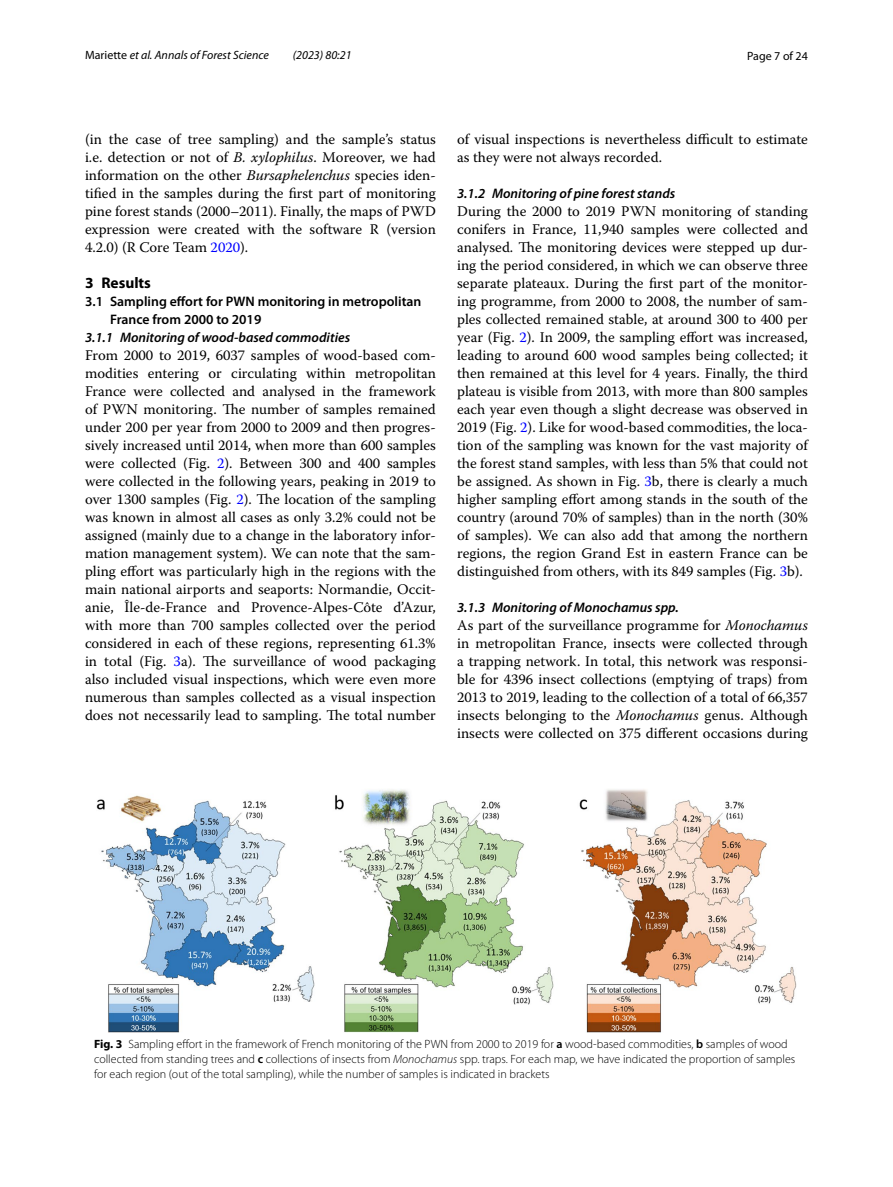
<style>
.page{position:relative;width:893px;height:1187px;background:#fff}
.page>*{position:absolute;margin:0;border:0;box-sizing:border-box;transform-origin:0 0}
.t1{font:700 15.45px "Myriad Pro";color:#000}
.t2{font:14.7px/18px "Warnock Pro";color:#000;text-align:justify}
.t3{font:italic 600 13.8px "Myriad Pro";color:#000}
.t4{font:600 13.8px/18px "Myriad Pro";color:#000}
.t5{font:300 12px/15px "Myriad Pro";color:#000}
.t6{font:italic 12px "Myriad Pro";color:#000}
.t7{font:12px "Myriad Pro";color:#000}
.s1{font-style:normal}
.s2{font-style:italic}
.s3{color:#00f}
.s4{font-weight:700}
.s5{font-weight:600}
</style>
<div class="page">
<img style="left:96px;top:789px;width:701px;height:243px">
<p class="t6" style="left:85px;top:48px;width:185px"><span class="s1">Mariette</span> et al. Annals of Forest Science</p>
<p class="t6" style="left:293px;top:48px;width:60px">(2023) 80:21</p>
<p class="t7" style="left:747px;top:48px;width:62px">Page 7 of 24</p>
<p class="t2" style="left:85px;top:130px;width:352px">(in the case of tree sampling) and the sample’s status i.e. detection or not of <span class="s2">B. xylophilus</span>. Moreover, we had information on the other <span class="s2">Bursaphelenchus</span> species iden&shy;tified in the samples during the first part of monitoring pine forest stands (2000–2011). Finally, the maps of PWD expression were created with the software R (version 4.2.0) (R Core Team <span class="s3">2020</span>).</p>
<p class="t1" style="left:85px;top:272px;width:67px">3 Results</p>
<p class="t4" style="left:110px;top:292px;width:313px;text-indent:-25px">3.1 Sampling effort for PWN monitoring in metropolitan<br>France from 2000 to 2019</p>
<p class="t3" style="left:85px;top:328px;width:267px">3.1.1 Monitoring of wood‑based commodities</p>
<p class="t2" style="left:85px;top:346px;width:352px">From 2000 to 2019, 6037 samples of wood-based com&shy;modities entering or circulating within metropolitan France were collected and analysed in the framework of PWN monitoring. The number of samples remained under 200 per year from 2000 to 2009 and then progres&shy;sively increased until 2014, when more than 600 samples were collected (Fig. <span class="s3">2</span>). Between 300 and 400 samples were collected in the following years, peaking in 2019 to over 1300 samples (Fig. <span class="s3">2</span>). The location of the sampling was known in almost all cases as only 3.2% could not be assigned (mainly due to a change in the laboratory infor&shy;mation management system). We can note that the sam&shy;pling effort was particularly high in the regions with the main national airports and seaports: Normandie, Occit&shy;anie, Île-de-France and Provence-Alpes-Côte d’Azur, with more than 700 samples collected over the period considered in each of these regions, representing 61.3% in total (Fig. <span class="s3">3</span>a). The surveillance of wood packaging also included visual inspections, which were even more numerous than samples collected as a visual inspection does not necessarily lead to sampling. The total number</p>
<p class="t2" style="left:457px;top:130px;width:352px">of visual inspections is nevertheless difficult to estimate as they were not always recorded.</p>
<p class="t3" style="left:457px;top:184px;width:220px">3.1.2 Monitoring of pine forest stands</p>
<p class="t2" style="left:457px;top:202px;width:352px">During the 2000 to 2019 PWN monitoring of standing conifers in France, 11,940 samples were collected and analysed. The monitoring devices were stepped up dur&shy;ing the period considered, in which we can observe three separate plateaux. During the first part of the monitor&shy;ing programme, from 2000 to 2008, the number of sam&shy;ples collected remained stable, at around 300 to 400 per year (Fig. <span class="s3">2</span>). In 2009, the sampling effort was increased, leading to around 600 wood samples being collected; it then remained at this level for 4 years. Finally, the third plateau is visible from 2013, with more than 800 samples each year even though a slight decrease was observed in 2019 (Fig. <span class="s3">2</span>). Like for wood-based commodities, the loca&shy;tion of the sampling was known for the vast majority of the forest stand samples, with less than 5% that could not be assigned. As shown in Fig. <span class="s3">3</span>b, there is clearly a much higher sampling effort among stands in the south of the country (around 70% of samples) than in the north (30% of samples). We can also add that among the northern regions, the region Grand Est in eastern France can be distinguished from others, with its 849 samples (Fig. <span class="s3">3</span>b).</p>
<p class="t3" style="left:457px;top:598px;width:223px">3.1.3 Monitoring of Monochamus spp.</p>
<p class="t2" style="left:457px;top:616px;width:352px">As part of the surveillance programme for <span class="s2">Monochamus </span>in metropolitan France, insects were collected through a trapping network. In total, this network was responsi&shy;ble for 4396 insect collections (emptying of traps) from 2013 to 2019, leading to the collection of a total of 66,357 insects belonging to the <span class="s2">Monochamus</span> genus. Although insects were collected on 375 different occasions during</p>
<p class="t5" style="left:94px;top:1036px;width:703px"><span class="s4">Fig. 3</span> Sampling effort in the framework of French monitoring of the PWN from 2000 to 2019 for <span class="s5">a</span> wood-based commodities, <span class="s5">b</span> samples of wood collected from standing trees and <span class="s5">c</span> collections of insects from <span class="s2">Monochamus</span> spp. traps. For each map, we have indicated the proportion of samples for each region (out of the total sampling), while the number of samples is indicated in brackets</p>
</div>
